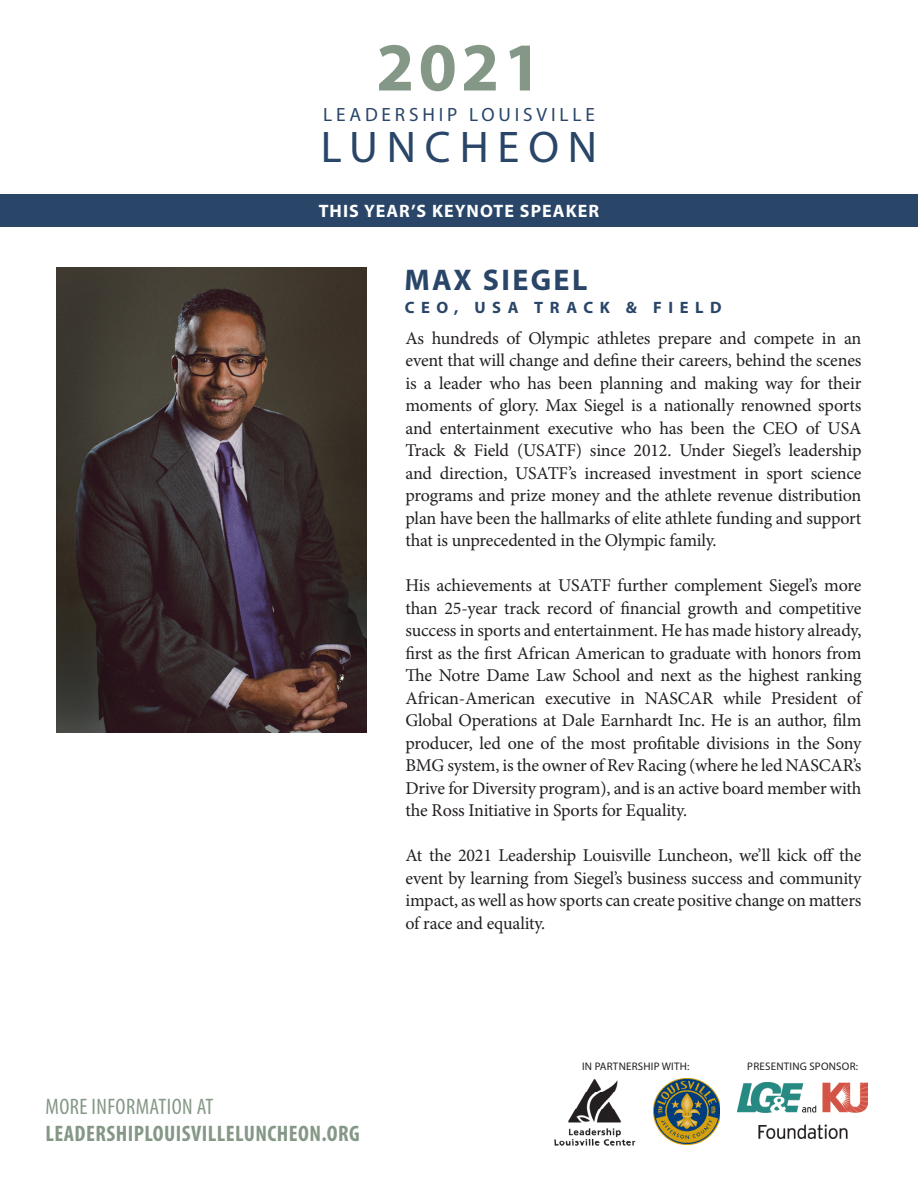
<style>
.page{position:relative;width:918px;height:1188px;background:#fff}
.page>*{position:absolute;margin:0;border:0;box-sizing:border-box;transform-origin:0 0}
.t1{font:700 69px "Myriad Pro";color:#859887}
.t2{font:44.55px "Myriad Pro";letter-spacing:.2em;color:#294568}
.t3{font:700 30px "Myriad Pro";letter-spacing:.08em;color:#294568}
.t4{font:700 condensed 22.5px "Myriad Pro";letter-spacing:.02em;color:#859887}
.t5{font:condensed 22.5px "Myriad Pro";letter-spacing:.02em;color:#859887}
.t6{font:19.2px "Myriad Pro";letter-spacing:.2em;color:#294568}
.t7{font:18px/22.5px "Minion Pro";letter-spacing:-.015em;color:#231f20;text-align:justify}
.t8{font:700 18px "Myriad Pro";letter-spacing:.06em;color:#fff}
.t9{font:700 16.5px "Myriad Pro";letter-spacing:.4em;color:#294568}
.t10{font:10.95px "Myriad Pro";letter-spacing:.02em;color:#231f20}
</style>
<div class="page">
<img style="left:57px;top:268px;width:309px;height:464px">
<img style="left:554px;top:1079px;width:82px;height:67px">
<img style="left:654px;top:1078px;width:66px;height:66px">
<img style="left:738px;top:1082px;width:129px;height:56px">
<div style="left:0;top:194px;width:918px;height:33px;background:#294568"></div>
<h1 class="t1" style="left:376px;top:22px;width:167px">2021</h1>
<p class="t6" style="left:323px;top:103px;width:273px">LEADERSHIP LOUISVILLE</p>
<h2 class="t2" style="left:321px;top:120px;width:278px">LUNCHEON</h2>
<p class="t8" style="left:319px;top:199px;width:282px">THIS YEAR’S KEYNOTE SPEAKER</p>
<h3 class="t3" style="left:405px;top:261px;width:184px">MAX SIEGEL</h3>
<p class="t9" style="left:405px;top:296px;width:319px">CEO, USA TRACK &amp; FIELD</p>
<p class="t7" style="left:405px;top:327px;width:458px">As hundreds of Olympic athletes prepare and compete in an event that will change and define their careers, behind the scenes is a leader who has been planning and making way for their moments of glory. Max Siegel is a nationally renowned sports and entertainment executive who has been the CEO of USA Track &amp; Field (USATF) since 2012. Under Siegel’s leadership and direction, USATF’s increased investment in sport science programs and prize money and the athlete revenue distribution plan have been the hallmarks of elite athlete funding and support that is unprecedented in the Olympic family.</p>
<p class="t7" style="left:405px;top:574px;width:458px">His achievements at USATF further complement Siegel’s more than 25-year track record of financial growth and competitive success in sports and entertainment. He has made history already, first as the first African American to graduate with honors from The Notre Dame Law School and next as the highest ranking African-American executive in NASCAR while President of Global Operations at Dale Earnhardt Inc. He is an author, film producer, led one of the most profitable divisions in the Sony BMG system, is the owner of Rev Racing (where he led NASCAR’s Drive for Diversity program), and is an active board member with the Ross Initiative in Sports for Equality.</p>
<p class="t7" style="left:405px;top:844px;width:458px">At the 2021 Leadership Louisville Luncheon, we’ll kick off the event by learning from Siegel’s business success and community impact, as well as how sports can create positive change on matters of race and equality.</p>
<p class="t5" style="left:46px;top:1093px;width:169px">MORE INFORMATION AT</p>
<p class="t4" style="left:46px;top:1119px;width:316px">LEADERSHIPLOUISVILLELUNCHEON.ORG</p>
<p class="t10" style="left:582px;top:1059px;width:109px">IN PARTNERSHIP WITH:</p>
<p class="t10" style="left:747px;top:1059px;width:112px">PRESENTING SPONSOR:</p>
</div>
